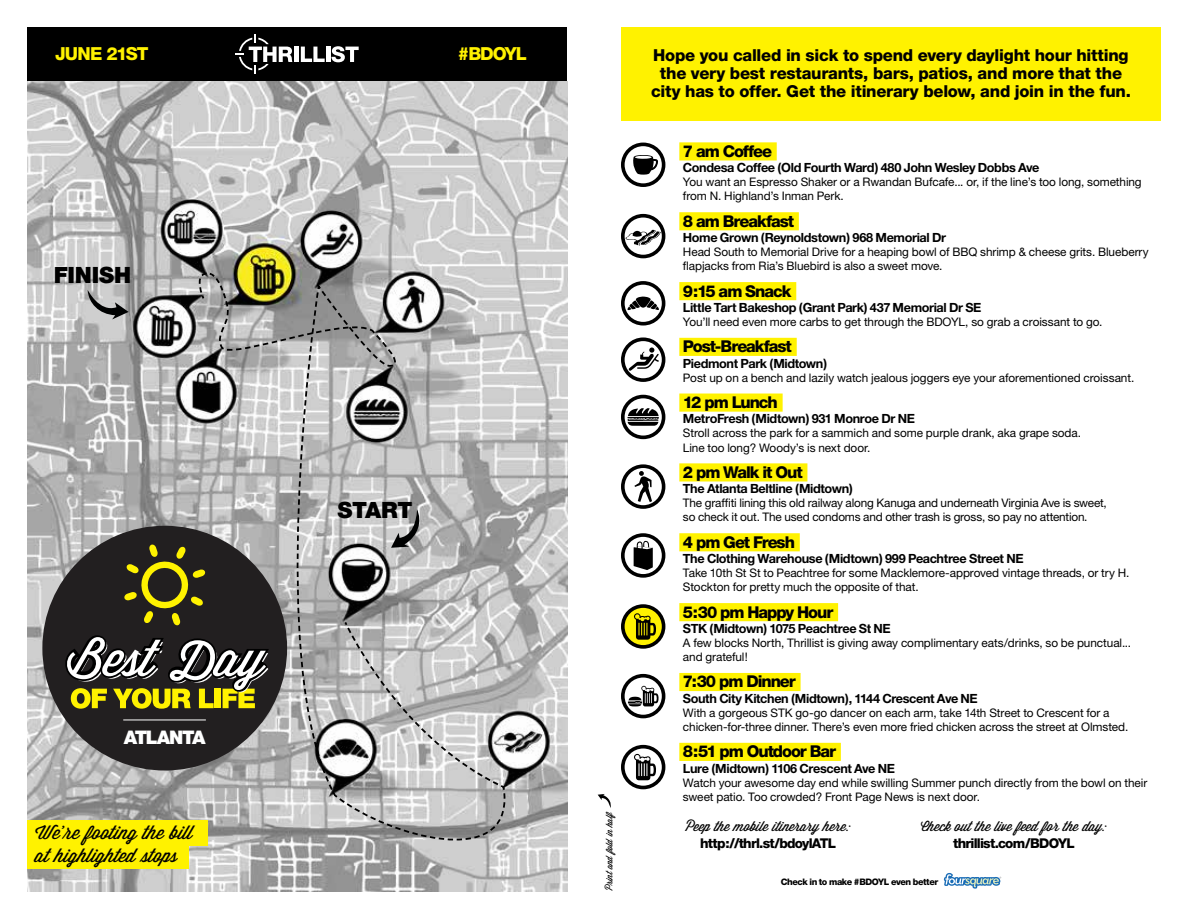
<style>
.page{position:relative;width:1188px;height:918px;background:#fff}
.page>*{position:absolute;margin:0;border:0;box-sizing:border-box;transform-origin:0 0}
.t1{font:900 22.5px "Helvetica Neue";letter-spacing:-.01em;color:#000}
.t2{font:18.75px/22.5px "Wisdom Script AI";color:#000}
.t3{font:900 18.75px "Helvetica Neue";letter-spacing:-.075em;color:#fff}
.t4{font:800 18px "Helvetica Neue";letter-spacing:-.06em;color:#fff200}
.t5{font:800 16.5px/18px "Helvetica Neue";letter-spacing:-.015em;color:#000;text-align:center}
.t6{font:800 16.35px "Helvetica Neue";letter-spacing:-.065em;color:#000}
.t7{font:13.5px "Wisdom Script AI";color:#000}
.t8{font:800 13.5px "Helvetica Neue";letter-spacing:-.06em;color:#000}
.t9{font:700 12.75px "Helvetica Neue";letter-spacing:-.03em;color:#000}
.t10{font:11.85px/14.1px "Helvetica Neue";letter-spacing:-.005em;color:#000}
.t11{font:800 9px "Helvetica Neue";letter-spacing:-.045em;color:#000}
.t12{font:9px "Wisdom Script AI";color:#000}
</style>
<div class="page">
<div style="left:621px;top:27px;width:540px;height:94px;background:#fff200"></div>
<div style="left:27px;top:27px;width:540px;height:54px;background:#000"></div>
<svg style="left:944px;top:873px;width:57px;height:16px"></svg>
<svg style="left:598px;top:794px;width:13px;height:14px"></svg>
<hr style="left:294px;top:47px;width:4px;height:15px;background:#fff">
<svg style="left:301px;top:47px;width:24px;height:15px"></svg>
<hr style="left:326px;top:47px;width:4px;height:15px;background:#fff">
<svg style="left:331px;top:46px;width:28px;height:16px"></svg>
<svg style="left:235px;top:34px;width:57px;height:40px"></svg>
<img style="left:27px;top:81px;width:540px;height:810px">
<div style="left:42px;top:526px;width:245px;height:245px;background:#221f20;border-radius:50%"></div>
<div style="left:27px;top:821px;width:181px;height:25px;background:#fff200"></div>
<div style="left:27px;top:843px;width:161px;height:26px;background:#fff200"></div>
<svg style="left:61px;top:271px;width:449px;height:599px"></svg>
<svg style="left:623px;top:606px;width:41px;height:41px"></svg>
<div style="left:621px;top:604px;width:44px;height:45px;border:4px solid #000;border-radius:50%"></div>
<svg style="left:634px;top:613px;width:22px;height:27px"></svg>
<div style="left:621px;top:745px;width:44px;height:44px;border:4px solid #000;border-radius:50%"></div>
<svg style="left:634px;top:754px;width:22px;height:26px"></svg>
<svg style="left:623px;top:676px;width:41px;height:41px"></svg>
<div style="left:621px;top:674px;width:44px;height:44px;border:4px solid #000;border-radius:50%"></div>
<svg style="left:628px;top:686px;width:31px;height:20px"></svg>
<div style="left:621px;top:464px;width:44px;height:45px;border:4px solid #000;border-radius:50%"></div>
<svg style="left:634px;top:471px;width:18px;height:31px"></svg>
<svg style="left:623px;top:144px;width:41px;height:41px"></svg>
<div style="left:621px;top:143px;width:44px;height:44px;border:4px solid #000;border-radius:50%"></div>
<svg style="left:633px;top:155px;width:25px;height:20px"></svg>
<div style="left:621px;top:214px;width:44px;height:44px;border:4px solid #000;border-radius:50%"></div>
<svg style="left:625px;top:230px;width:36px;height:16px"></svg>
<div style="left:679px;top:142px;width:98px;height:19px;background:#fff200"></div>
<div style="left:679px;top:212px;width:120px;height:18px;background:#fff200"></div>
<div style="left:679px;top:282px;width:117px;height:18px;background:#fff200"></div>
<div style="left:679px;top:338px;width:118px;height:18px;background:#fff200"></div>
<div style="left:679px;top:394px;width:104px;height:18px;background:#fff200"></div>
<div style="left:679px;top:463px;width:128px;height:19px;background:#fff200"></div>
<div style="left:679px;top:533px;width:121px;height:18px;background:#fff200"></div>
<div style="left:679px;top:603px;width:159px;height:18px;background:#fff200"></div>
<div style="left:679px;top:673px;width:122px;height:18px;background:#fff200"></div>
<div style="left:679px;top:743px;width:162px;height:18px;background:#fff200"></div>
<div style="left:621px;top:281px;width:44px;height:45px;border:4px solid #000;border-radius:50%"></div>
<svg style="left:627px;top:297px;width:32px;height:13px"></svg>
<svg style="left:623px;top:339px;width:41px;height:41px"></svg>
<div style="left:621px;top:337px;width:44px;height:45px;border:4px solid #000;border-radius:50%"></div>
<svg style="left:629px;top:347px;width:30px;height:24px"></svg>
<div style="left:621px;top:395px;width:44px;height:44px;border:4px solid #000;border-radius:50%"></div>
<svg style="left:627px;top:408px;width:32px;height:18px"></svg>
<svg style="left:623px;top:535px;width:41px;height:41px"></svg>
<div style="left:621px;top:533px;width:44px;height:45px;border:4px solid #000;border-radius:50%"></div>
<svg style="left:634px;top:541px;width:19px;height:29px"></svg>
<h3 class="t4" style="left:55px;top:43px;width:90px">JUNE 21st</h3>
<h3 class="t4" style="left:458px;top:43px;width:71px">#BDOYL</h3>
<h3 class="t5" style="left:651px;top:46px;width:481px">Hope you called in sick to spend every daylight hour hitting the very best restaurants, bars, patios, and more that the city has to offer. Get the itinerary below, and join in the fun.</h3>
<h1 class="t1" style="left:54px;top:261px;width:79px">FINISH</h1>
<h2 class="t3" style="left:124px;top:726px;width:83px">ATLANTA</h2>
<h2 class="t2" style="left:35px;top:821px;width:159px">We’re footing the bill at highlighted stops</h2>
<h1 class="t1" style="left:338px;top:497px;width:77px">START</h1>
<p class="t12" style="left:602px;top:891px;width:80px;rotate:-90deg">Print and fold in half</p>
<h3 class="t6" style="left:683px;top:141px;width:91px">7 am Coffee</h3>
<p class="t9" style="left:683px;top:160px;width:358px">Condesa Coffee (Old Fourth Ward) 480 John Wesley Dobbs Ave</p>
<p class="t10" style="left:683px;top:175px;width:460px">You want an Espresso Shaker or a Rwandan Bufcafe... or, if the line’s too long, something from N. Highland’s Inman Perk.</p>
<h3 class="t6" style="left:683px;top:211px;width:113px">8 am Breakfast</h3>
<p class="t9" style="left:683px;top:230px;width:265px">Home Grown (Reynoldstown) 968 Memorial Dr</p>
<p class="t10" style="left:683px;top:245px;width:467px">Head South to Memorial Drive for a heaping bowl of BBQ shrimp &amp; cheese grits. Blueberry flapjacks from Ria’s Bluebird is also a sweet move.</p>
<h3 class="t6" style="left:683px;top:281px;width:110px">9:15 am Snack</h3>
<p class="t9" style="left:683px;top:299px;width:300px">Little Tart Bakeshop (Grant Park) 437 Memorial Dr SE</p>
<p class="t10" style="left:683px;top:315px;width:421px">You’ll need even more carbs to get through the BDOYL, so grab a croissant to go.</p>
<h3 class="t6" style="left:683px;top:337px;width:111px">Post-Breakfast</h3>
<p class="t9" style="left:683px;top:355px;width:146px">Piedmont Park (Midtown)</p>
<p class="t10" style="left:683px;top:370px;width:453px">Post up on a bench and lazily watch jealous joggers eye your aforementioned croissant.</p>
<h3 class="t6" style="left:683px;top:392px;width:96px">12 pm Lunch</h3>
<p class="t9" style="left:683px;top:411px;width:233px">MetroFresh (Midtown) 931 Monroe Dr NE</p>
<p class="t10" style="left:683px;top:426px;width:400px">Stroll across the park for a sammich and some purple drank, aka grape soda.<br>Line too long? Woody’s is next door.</p>
<h3 class="t6" style="left:683px;top:462px;width:121px">2 pm Walk it Out</h3>
<p class="t9" style="left:683px;top:481px;width:172px">The Atlanta Beltline (Midtown)</p>
<p class="t10" style="left:683px;top:496px;width:425px">The graffiti lining this old railway along Kanuga and underneath Virginia Ave is sweet, so check it out. The used condoms and other trash is gross, so pay no attention.</p>
<h3 class="t6" style="left:683px;top:532px;width:114px">4 pm Get Fresh</h3>
<p class="t9" style="left:683px;top:551px;width:342px">The Clothing Warehouse (Midtown) 999 Peachtree Street NE</p>
<p class="t10" style="left:683px;top:566px;width:448px">Take 10th St St to Peachtree for some Macklemore-approved vintage threads, or try H.<br>Stockton for pretty much the opposite of that.</p>
<h3 class="t6" style="left:683px;top:602px;width:152px">5:30 pm Happy Hour</h3>
<p class="t9" style="left:683px;top:620px;width:209px">STK (Midtown) 1075 Peachtree St NE</p>
<p class="t10" style="left:683px;top:636px;width:450px">A few blocks North, Thrillist is giving away complimentary eats/drinks, so be punctual... and grateful!</p>
<h3 class="t6" style="left:683px;top:672px;width:114px">7:30 pm Dinner</h3>
<p class="t9" style="left:683px;top:690px;width:296px">South City Kitchen (Midtown), 1144 Crescent Ave NE</p>
<p class="t10" style="left:683px;top:705px;width:447px">With a gorgeous STK go-go dancer on each arm, take 14th Street to Crescent for a chicken-for-three dinner. There’s even more fried chicken across the street at Olmsted.</p>
<h3 class="t6" style="left:683px;top:742px;width:155px">8:51 pm Outdoor Bar</h3>
<p class="t9" style="left:683px;top:760px;width:214px">Lure (Midtown) 1106 Crescent Ave NE</p>
<p class="t10" style="left:683px;top:775px;width:466px">Watch your awesome day end while swilling Summer punch directly from the bowl on their sweet patio. Too crowded? Front Page News is next door.</p>
<p class="t7" style="left:685px;top:816px;width:168px">Peep the mobile itinerary here:</p>
<p class="t8" style="left:700px;top:835px;width:137px">http://thrl.st/bdoylATL</p>
<p class="t7" style="left:921px;top:816px;width:188px">Check out the live feed for the day:</p>
<p class="t8" style="left:953px;top:835px;width:123px">thrillist.com/BDOYL</p>
<p class="t11" style="left:781px;top:877px;width:159px">Check in to make #BDOYL even better</p>
</div>
